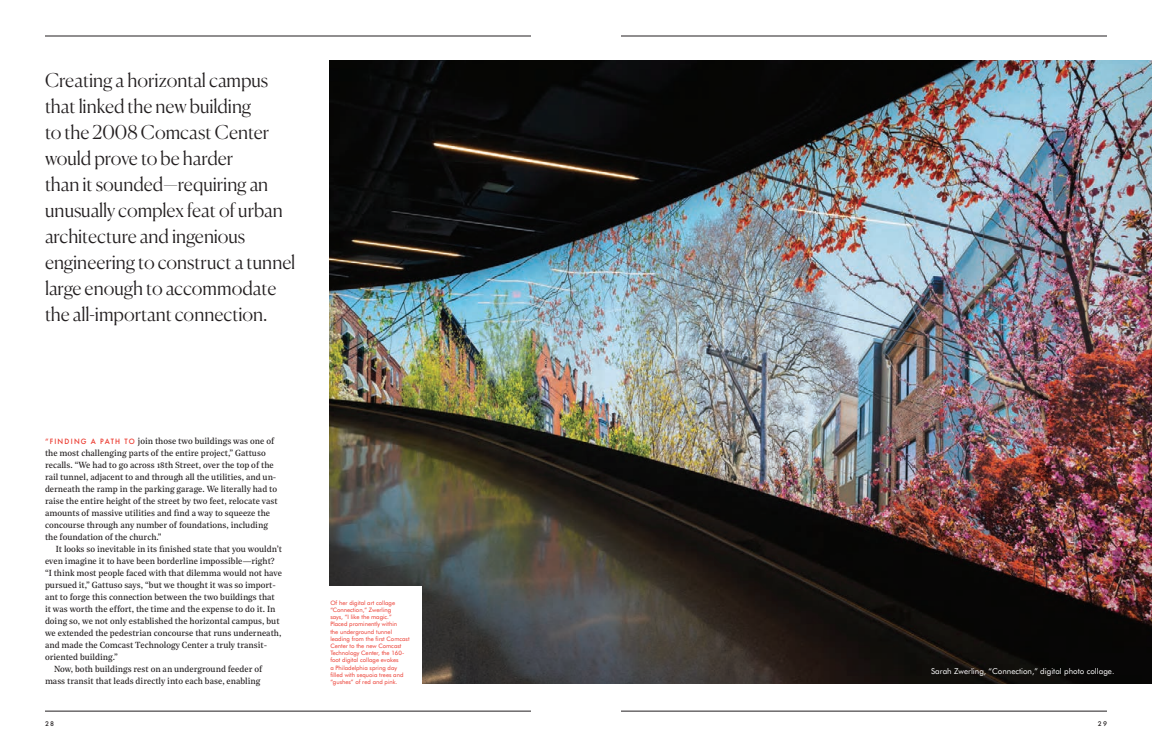
<style>
.page{position:relative;width:1152px;height:756px;background:#fff}
.page>*{position:absolute;margin:0;border:0;box-sizing:border-box;transform-origin:0 0}
.Intro_2{font:300 19px/26px "Canela";letter-spacing:-.005em;color:#231f20}
.Body{font:8.8px/12px "Noe Text";color:#231f20;scale:.96 1}
.t1{font:8px "Futura BT";color:#fff}
.t2{font:500 7px "Futura PT";color:#231f20}
.Caption_Box{font:6px/7.2px "Futura BT";color:#eb372c}
.s1{font-family:"Futura PT";font-weight:500;font-size:8px;color:#eb372c}
</style>
<div class="page">
<hr style="left:621px;top:711px;width:486px;height:1px;background:#231f20">
<hr style="left:45px;top:711px;width:486px;height:1px;background:#231f20">
<hr style="left:621px;top:36px;width:486px;height:1px;background:#231f20">
<hr style="left:45px;top:36px;width:486px;height:1px;background:#231f20">
<img style="left:330px;top:60px;width:822px;height:624px">
<div style="left:320px;top:586px;width:102px;height:112px;background:#fff"></div>
<p class="Intro_2" style="left:45px;top:65px;width:252px">Creating a horizontal campus that linked the new building<br>to the 2008 Comcast Center would prove to be harder<br>than it sounded—requiring an unusually complex feat of urban architecture and ingenious engineering to construct a tunnel large enough to accommodate the all-important connection.</p>
<p class="Body" style="left:45px;top:434px;width:244px"><span class="s1">“F I N D I N G A PAT H TO</span> join those two buildings was one of the most challenging parts of the entire project,” Gattuso recalls. “We had to go across 18th Street, over the top of the rail tunnel, adjacent to and through all the utilities, and un&shy;derneath the ramp in the parking garage. We literally had to raise the entire height of the street by two feet, relocate vast amounts of massive utilities and find a way to squeeze the concourse through any number of foundations, including the foundation of the church.”</p>
<p class="Body" style="left:45px;top:542px;width:248px;text-indent:11px">It looks so inevitable in its finished state that you wouldn’t even imagine it to have been borderline impossible—right? “I think most people faced with that dilemma would not have pursued it,” Gattuso says, “but we thought it was so import&shy;ant to forge this connection between the two buildings that it was worth the effort, the time and the expense to do it. In doing so, we not only established the horizontal campus, but we extended the pedestrian concourse that runs underneath, and made the Comcast Technology Center a truly transit&shy;oriented building.”</p>
<p class="Body" style="left:45px;top:662px;width:228px;text-align:right">Now, both buildings rest on an underground feeder of mass transit that leads directly into each base, enabling</p>
<p class="Caption_Box" style="left:330px;top:599px;width:81px">Of her digital art collage “Connection,” Zwerling<br>says, “I like the magic.”<br>Placed prominently within<br>the underground tunnel leading from the first Comcast<br>Center to the new Comcast<br>Technology Center, the 160- foot digital collage evokes<br>a Philadelphia spring day filled with sequoia trees and “gushes” of red and pink.</p>
<p class="t1" style="left:931px;top:665px;width:185px">Sarah Zwerling, “Connection,” digital photo collage.</p>
<p class="t2" style="left:45px;top:719px;width:11px">28</p>
<p class="t2" style="left:1098px;top:719px;width:11px">29</p>
</div>
